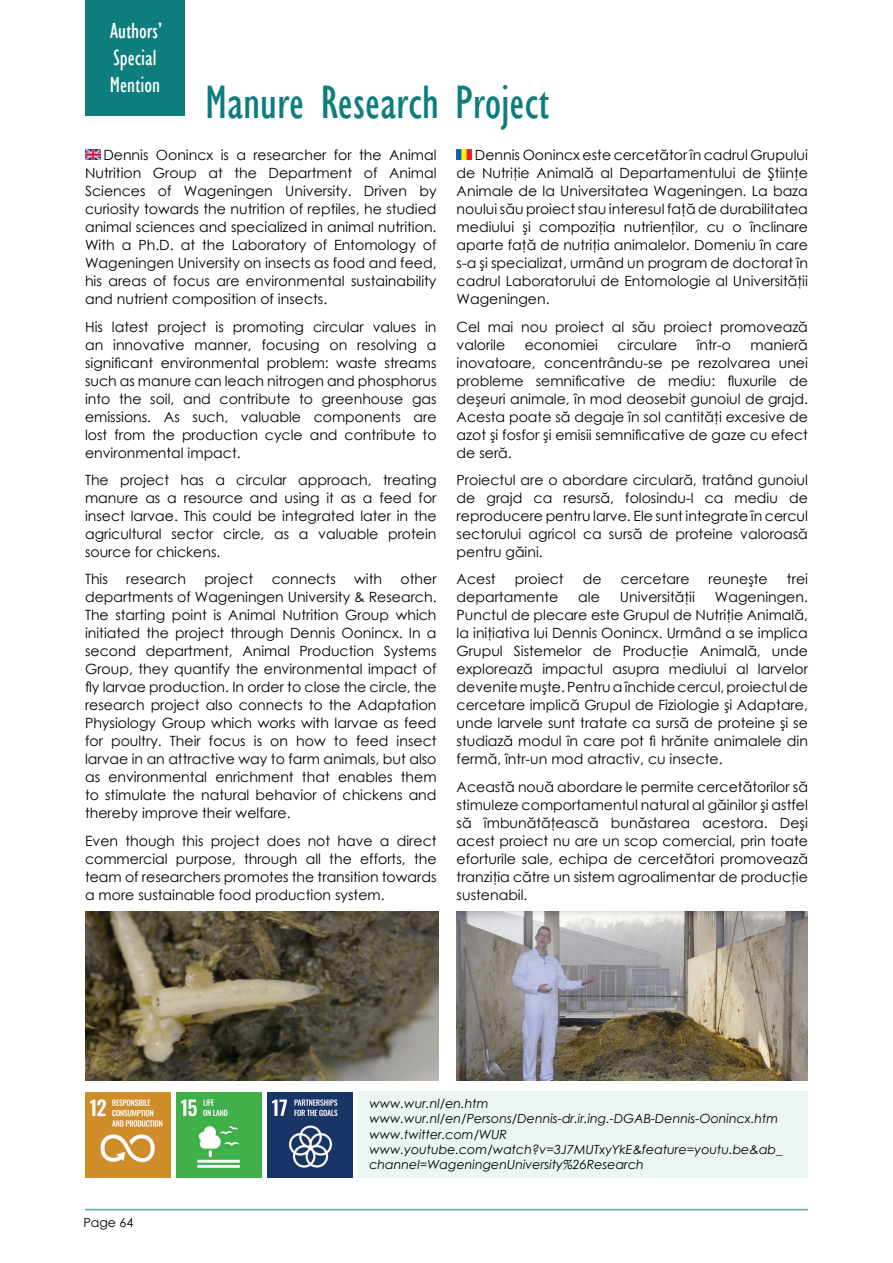
<style>
.page{position:relative;width:893px;height:1263px;background:#fff}
.page>*{position:absolute;margin:0;border:0;box-sizing:border-box;transform-origin:0 0}
.TITLU_PAGINI{font:condensed 48.15px "Gill Sans";color:#0d7d7d}
.t1{font:condensed 22.5px "Gill Sans";color:#fff}
.Text_NL{font:14.1px/18px "Century Gothic";color:#000;text-align:justify}
.TEXT_CONTACTS{font:italic 12.6px/15.1px "Century Gothic";color:#000}
.t2{font:12.6px "Century Gothic";color:#000}
</style>
<div class="page">
<div style="left:358px;top:1091px;width:450px;height:87px;background:#e9f6f4"></div>
<hr style="left:85px;top:1209px;width:723px;height:1px;background:#61a4a8">
<img style="left:85px;top:150px;width:15px;height:10px">
<img style="left:457px;top:150px;width:15px;height:9px">
<img style="left:85px;top:912px;width:353px;height:168px">
<div style="left:85px;top:0;width:100px;height:115px;background:#0d7d7d"></div>
<img style="left:85px;top:1093px;width:85px;height:85px">
<img style="left:267px;top:1093px;width:85px;height:85px">
<img style="left:176px;top:1093px;width:85px;height:85px">
<img style="left:457px;top:912px;width:351px;height:168px">
<p class="t1" style="left:110px;top:18px;width:54px">Authors’</p>
<p class="t1" style="left:114px;top:45px;width:44px">Special</p>
<p class="t1" style="left:110px;top:72px;width:52px">Mention</p>
<p class="TITLU_PAGINI" style="left:205px;top:74px;width:346px">Manure Research Project</p>
<p class="Text_NL" style="left:85px;top:146px;width:353px;text-indent:18px">Dennis Oonincx is a researcher for the Animal Nutrition Group at the Department of Animal Sciences of Wageningen University. Driven by curiosity towards the nutrition of reptiles, he studied animal sciences and specialized in animal nutrition.<br>With a Ph.D. at the Laboratory of Entomology of Wageningen University on insects as food and feed, his areas of focus are environmental sustainability and nutrient composition of insects.</p>
<p class="Text_NL" style="left:85px;top:317px;width:353px">His latest project is promoting circular values in an innovative manner, focusing on resolving a significant environmental problem: waste streams such as manure can leach nitrogen and phosphorus into the soil, and contribute to greenhouse gas emissions. As such, valuable components are lost from the production cycle and contribute to environmental impact.</p>
<p class="Text_NL" style="left:85px;top:471px;width:353px">The project has a circular approach, treating manure as a resource and using it as a feed for insect larvae. This could be integrated later in the agricultural sector circle, as a valuable protein source for chickens.</p>
<p class="Text_NL" style="left:85px;top:570px;width:24px">This</p>
<p class="Text_NL" style="left:126px;top:570px;width:61px">research</p>
<p class="Text_NL" style="left:204px;top:570px;width:51px">project</p>
<p class="Text_NL" style="left:272px;top:570px;width:66px">connects</p>
<p class="Text_NL" style="left:354px;top:570px;width:29px">with</p>
<p class="Text_NL" style="left:85px;top:570px;width:353px;text-indent:315px">other departments of Wageningen University &amp; Research.<br>The starting point is Animal Nutrition Group which initiated the project through Dennis Oonincx. In a second department, Animal Production Systems Group, they quantify the environmental impact of fly larvae production. In order to close the circle, the research project also connects to the Adaptation Physiology Group which works with larvae as feed for poultry. Their focus is on how to feed insect larvae in an attractive way to farm animals, but also as environmental enrichment that enables them to stimulate the natural behavior of chickens and thereby improve their welfare.</p>
<p class="Text_NL" style="left:85px;top:831px;width:353px">Even though this project does not have a direct commercial purpose, through all the efforts, the team of researchers promotes the transition towards a more sustainable food production system.</p>
<p class="Text_NL" style="left:457px;top:146px;width:353px;text-indent:18px">Dennis Oonincx este cercetător în cadrul Grupului de Nutriţie Animală al Departamentului de Ştiinţe Animale de la Universitatea Wageningen. La baza noului său proiect stau interesul faţă de durabilitatea mediului şi compoziţia nutrienţilor, cu o înclinare aparte faţă de nutriţia animalelor. Domeniu în care s-a şi specializat, urmând un program de doctorat în cadrul Laboratorului de Entomologie al Universităţii Wageningen.</p>
<p class="Text_NL" style="left:457px;top:317px;width:353px">Cel mai nou proiect al său proiect promovează valorile</p>
<p class="Text_NL" style="left:525px;top:335px;width:75px">economiei</p>
<p class="Text_NL" style="left:617px;top:335px;width:61px">circulare</p>
<p class="Text_NL" style="left:697px;top:335px;width:36px">într-o</p>
<p class="Text_NL" style="left:457px;top:335px;width:353px;text-indent:294px">manieră inovatoare, concentrându-se pe rezolvarea unei probleme semnificative de mediu: fluxurile de deşeuri animale, în mod deosebit gunoiul de grajd.<br>Acesta poate să degaje în sol cantităţi excesive de azot şi fosfor şi emisii semnificative de gaze cu efect de seră.</p>
<p class="Text_NL" style="left:457px;top:471px;width:353px">Proiectul are o abordare circulară, tratând gunoiul de grajd ca resursă, folosindu-l ca mediu de reproducere pentru larve. Ele sunt integrate în cercul sectorului agricol ca sursă de proteine valoroasă pentru găini.</p>
<p class="Text_NL" style="left:457px;top:570px;width:40px">Acest</p>
<p class="Text_NL" style="left:515px;top:570px;width:50px">proiect</p>
<p class="Text_NL" style="left:583px;top:570px;width:20px">de</p>
<p class="Text_NL" style="left:621px;top:570px;width:70px">cercetare</p>
<p class="Text_NL" style="left:709px;top:570px;width:61px">reuneşte</p>
<p class="Text_NL" style="left:787px;top:570px;width:23px">trei</p>
<p class="Text_NL" style="left:457px;top:588px;width:103px">departamente</p>
<p class="Text_NL" style="left:578px;top:588px;width:23px">ale</p>
<p class="Text_NL" style="left:620px;top:588px;width:76px">Universităţii</p>
<p class="Text_NL" style="left:457px;top:588px;width:353px;text-indent:258px">Wageningen.<br>Punctul de plecare este Grupul de Nutriţie Animală, la iniţiativa lui Dennis Oonincx. Urmând a se implica Grupul Sistemelor de Producţie Animală, unde explorează impactul asupra mediului al larvelor devenite muşte. Pentru a închide cercul, proiectul de cercetare implică Grupul de Fiziologie şi Adaptare, unde larvele sunt tratate ca sursă de proteine şi se studiază modul în care pot fi hrănite animalele din fermă, într-un mod atractiv, cu insecte.</p>
<p class="Text_NL" style="left:457px;top:777px;width:353px">Această nouă abordare le permite cercetătorilor să stimuleze comportamentul natural al găinilor şi astfel să îmbunătăţească bunăstarea acestora. Deşi acest proiect nu are un scop comercial, prin toate eforturile sale, echipa de cercetători promovează tranziţia către un sistem agroalimentar de producţie sustenabil.</p>
<p class="t2" style="left:83px;top:1214px;width:52px">Page 64</p>
<p class="TEXT_CONTACTS" style="left:369px;top:1096px;width:121px">www.wur.nl/en.htm</p>
<p class="TEXT_CONTACTS" style="left:369px;top:1111px;width:410px">www.wur.nl/en/Persons/Dennis-dr.ir.ing.-DGAB-Dennis-Oonincx.htm</p>
<p class="TEXT_CONTACTS" style="left:369px;top:1126px;width:139px">www.twitter.com/WUR</p>
<p class="TEXT_CONTACTS" style="left:369px;top:1141px;width:415px">www.youtube.com/watch?v=3J7MUTxyYkE&amp;feature=youtu.be&amp;ab_ channel=WageningenUniversity%26Research</p>
</div>
